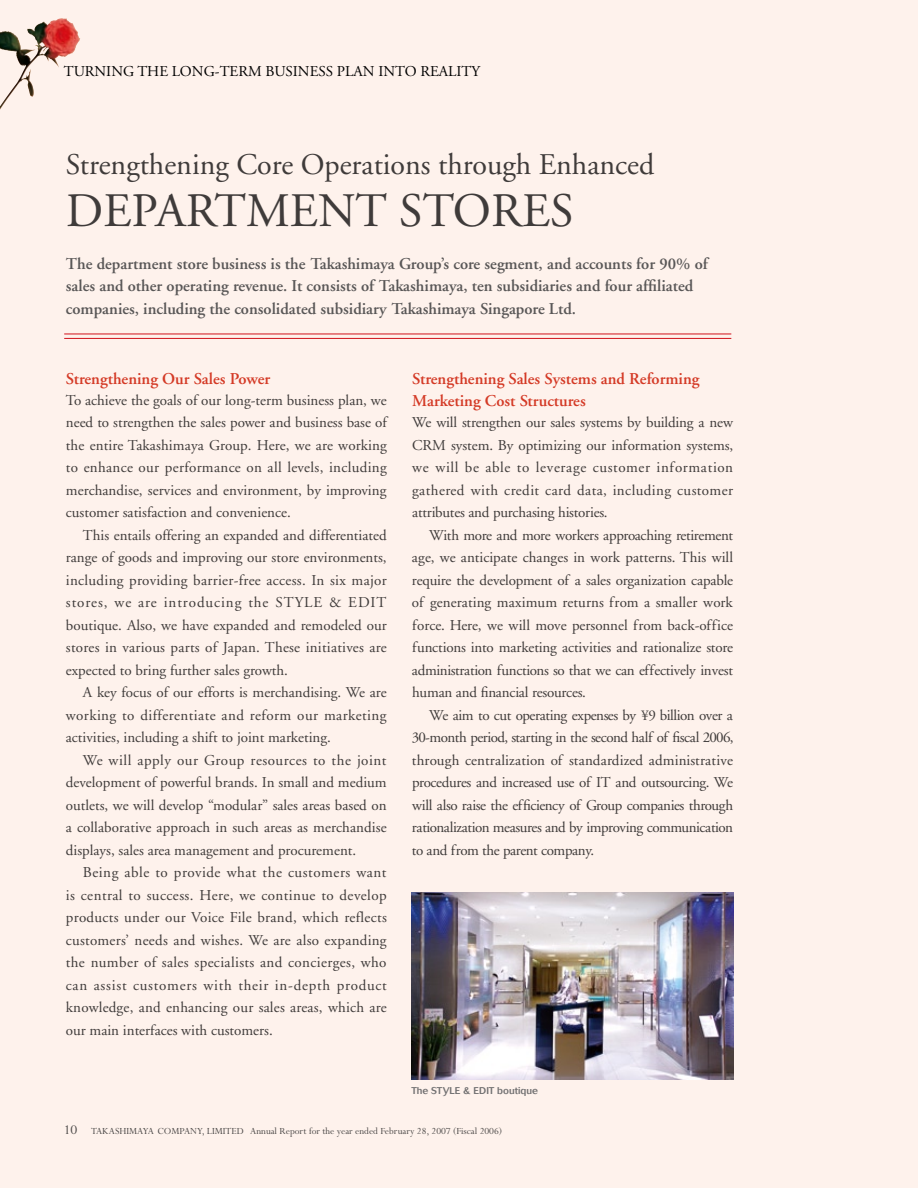
<style>
.page{position:relative;width:918px;height:1188px;background:#fef2ec}
.page>*{position:absolute;margin:0;border:0;box-sizing:border-box;transform-origin:0 0}
.t1{font:48px "Adobe Garamond";color:#3f3b3a}
.t2{font:30px "Adobe Garamond";color:#3f3b3a}
.t3{font:600 16.5px/22.5px "Adobe Garamond";color:#595757}
.t4{font:600 16.5px/22.5px "Adobe Garamond";color:#d43a26}
.t5{font:15px/22.5px "Adobe Garamond";color:#3f3b3a;text-align:justify}
.t6{font:15px "Adobe Garamond";color:#000}
.t7{font:10.5px "Perpetua";color:#4c4948}
.t8{font:500 9.75px "Cosmos";color:#727172}
.s1{font-size:15px}
</style>
<div class="page">
<img style="left:27px;top:18px;width:34px;height:44px">
<hr style="left:64px;top:338px;width:667px;height:1px;background:#d0121b">
<hr style="left:64px;top:334px;width:667px;height:1px;background:#d0121b">
<img style="left:411px;top:893px;width:322px;height:187px">
<p class="t6" style="left:64px;top:63px;width:85px">Turning the</p>
<p class="t6" style="left:172px;top:63px;width:70px">Long-Term</p>
<p class="t6" style="left:265px;top:63px;width:174px">BUSINESS Plan into Reality</p>
<h2 class="t2" style="left:66px;top:148px;width:590px">Strengthening Core Operations through Enhanced</h2>
<h1 class="t1" style="left:66px;top:185px;width:509px">DEPARTMENT STORES</h1>
<p class="t3" style="left:66px;top:253px;width:643px">The department store business is the Takashimaya Group’s core segment, and accounts for 90% of sales and other operating revenue. It consists of Takashimaya, ten subsidiaries and four affiliated companies, including the consolidated subsidiary Takashimaya Singapore Ltd.</p>
<p class="t4" style="left:66px;top:367px;width:206px">Strengthening Our Sales Power</p>
<p class="t5" style="left:66px;top:389px;width:322px">To achieve the goals of our long-term business plan, we need to strengthen the sales power and business base of the entire Takashimaya Group. Here, we are working to enhance our performance on all levels, including merchandise, services and environment, by improving customer satisfaction and convenience.</p>
<p class="t5" style="left:66px;top:524px;width:323px;text-indent:17px">This entails offering an expanded and differentiated range of goods and improving our store environments, including providing barrier-free access. In six major stores, we are introducing the STYLE &amp; EDIT boutique. Also, we have expanded and remodeled our stores in various parts of Japan. These initiatives are expected to bring further sales growth.</p>
<p class="t5" style="left:66px;top:682px;width:322px;text-indent:17px">A key focus of our efforts is merchandising. We are working to differentiate and reform our marketing activities, including a shift to joint marketing.</p>
<p class="t5" style="left:66px;top:749px;width:322px;text-indent:17px">We will apply our Group resources to the joint development of powerful brands. In small and medium outlets, we will develop “modular” sales areas based on a collaborative approach in such areas as merchandise displays, sales area management and procurement.</p>
<p class="t5" style="left:66px;top:862px;width:322px;text-indent:17px">Being able to provide what the customers want is central to success. Here, we continue to develop products under our Voice File brand, which reflects customers’ needs and wishes. We are also expanding the number of sales specialists and concierges, who can assist customers with their in-depth product knowledge, and enhancing our sales areas, which are our main interfaces with customers.</p>
<p class="t4" style="left:412px;top:367px;width:289px">Strengthening Sales Systems and Reforming<br>Marketing Cost Structures</p>
<p class="t5" style="left:412px;top:412px;width:323px">We will strengthen our sales systems by building a new CRM system. By optimizing our information systems, we will be able to leverage customer information gathered with credit card data, including customer attributes and purchasing histories.</p>
<p class="t5" style="left:412px;top:524px;width:323px;text-indent:17px">With more and more workers approaching retirement age, we anticipate changes in work patterns. This will require the development of a sales organization capable of generating maximum returns from a smaller work force. Here, we will move personnel from back-office functions into marketing activities and rationalize store administration functions so that we can effectively invest human and financial resources.</p>
<p class="t5" style="left:412px;top:704px;width:323px;text-indent:17px">We aim to cut operating expenses by ¥9 billion over a 30-month period, starting in the second half of fiscal 2006, through centralization of standardized administrative procedures and increased use of IT and outsourcing. We will also raise the efficiency of Group companies through rationalization measures and by improving communication to and from the parent company.</p>
<p class="t8" style="left:411px;top:1085px;width:128px">The STYLE &amp; EDIT boutique</p>
<p class="t7" style="left:64px;top:1125px;width:440px"><span class="s1">10</span> Takashimaya Company, Limited Annual Report for the year ended February 28, 2007 (Fiscal 2006)</p>
</div>
